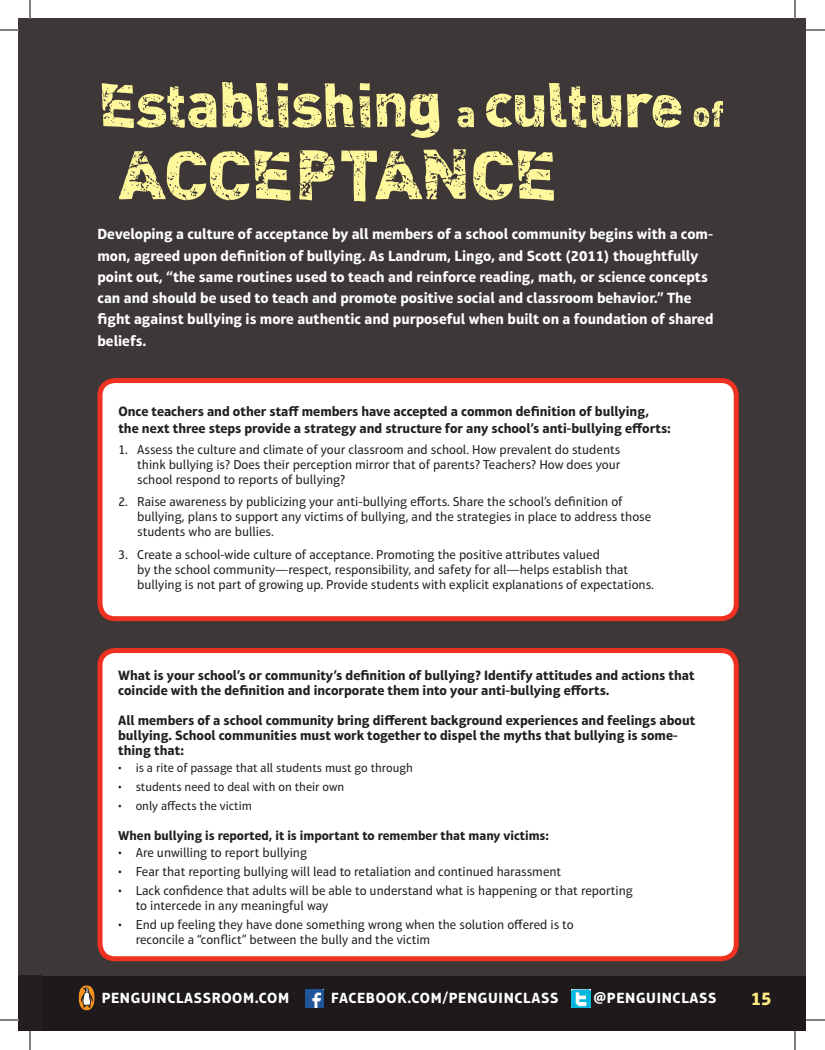
<style>
.page{position:relative;width:825px;height:1050px;background:#fff}
.page>*{position:absolute;margin:0;border:0;box-sizing:border-box;transform-origin:0 0}
.t1{font:700 18.75px "Aptifer Sans LT Pro";color:#ffeb82}
.t2{font:700 15px/21.2px "Aptifer Sans LT Pro";color:#fff}
.t3{font:700 15px "Aptifer Sans LT Pro";letter-spacing:.045em;color:#fff}
.t4{font:700 13.75px/15px "Aptifer Sans LT Pro";color:#231f20}
.t5{font:13.12px/15px "Aptifer Sans LT Pro";color:#231f20}
.t6{font:700 13.12px "Aptifer Sans LT Pro";color:#231f20}
.t7{font:12.5px "Aptifer Sans LT Pro";color:#231f20}
</style>
<div class="page">
<div style="left:19px;top:19px;width:787px;height:1011px;background:#3d3837"></div>
<svg style="left:119px;top:149px;width:435px;height:53px"></svg>
<svg style="left:102px;top:82px;width:621px;height:56px"></svg>
<div style="left:100px;top:381px;width:636px;height:238px;background:#fff;border-radius:15px"></div>
<div style="left:98px;top:378px;width:641px;height:243px;border:5px solid #ef3122;border-radius:15px"></div>
<div style="left:100px;top:651px;width:636px;height:308px;background:#fff;border-radius:15px"></div>
<div style="left:98px;top:648px;width:641px;height:313px;border:5px solid #ef3122;border-radius:15px"></div>
<div style="left:19px;top:976px;width:787px;height:55px;background:#1e1a1b"></div>
<svg style="left:78px;top:985px;width:17px;height:26px"></svg>
<img style="left:572px;top:989px;width:18px;height:19px">
<img style="left:305px;top:989px;width:18px;height:19px">
<div style="left:19px;top:975px;width:23px;height:55px;background:#231f20"></div>
<svg style="left:0;top:29px;width:19px;height:2px"></svg>
<svg style="left:806px;top:29px;width:19px;height:2px"></svg>
<svg style="left:0;top:1019px;width:19px;height:2px"></svg>
<svg style="left:806px;top:1019px;width:19px;height:2px"></svg>
<svg style="left:29px;top:0;width:2px;height:19px"></svg>
<svg style="left:29px;top:1031px;width:2px;height:19px"></svg>
<svg style="left:794px;top:0;width:2px;height:19px"></svg>
<svg style="left:794px;top:1031px;width:2px;height:19px"></svg>
<p class="t2" style="left:98px;top:223px;width:617px">Developing a culture of acceptance by all members of a school community begins with a com&shy;mon, agreed upon definition of bullying. As Landrum, Lingo, and Scott (2011) thoughtfully point out, “the same routines used to teach and reinforce reading, math, or science concepts can and should be used to teach and promote positive social and classroom behavior.” The fight against bullying is more authentic and purposeful when built on a foundation of shared beliefs.</p>
<p class="t4" style="left:118px;top:404px;width:554px;line-height:16.2px">Once teachers and other staff members have accepted a common definition of bullying, the next three steps provide a strategy and structure for any school’s anti-bullying efforts:</p>
<p class="t5" style="left:137px;top:442px;width:485px;text-align:justify;text-indent:-19px">1. Assess the culture and climate of your classroom and school. How prevalent do students think bullying is? Does their perception mirror that of parents? Teachers? How does your school respond to reports of bullying?</p>
<p class="t5" style="left:137px;top:495px;width:516px;text-indent:-19px">2. Raise awareness by publicizing your anti-bullying efforts. Share the school’s definition of bullying, plans to support any victims of bullying, and the strategies in place to address those students who are bullies.</p>
<p class="t5" style="left:137px;top:547px;width:518px;text-indent:-19px">3. Create a school-wide culture of acceptance. Promoting the positive attributes valued<br>by the school community—respect, responsibility, and safety for all—helps establish that bullying is not part of growing up. Provide students with explicit explanations of expectations.</p>
<p class="t4" style="left:118px;top:668px;width:578px">What is your school’s or community’s definition of bullying? Identify attitudes and actions that coincide with the definition and incorporate them into your anti-bullying efforts.</p>
<p class="t4" style="left:118px;top:713px;width:579px">All members of a school community bring different background experiences and feelings about bullying. School communities must work together to dispel the myths that bullying is some&shy;thing that:</p>
<p class="t7" style="left:118px;top:761px;width:296px">• is a rite of passage that all students must go through</p>
<p class="t7" style="left:118px;top:780px;width:228px">• students need to deal with on their own</p>
<p class="t7" style="left:118px;top:799px;width:135px">• only affects the victim</p>
<p class="t6" style="left:118px;top:828px;width:432px">When bullying is reported, it is important to remember that many victims:</p>
<p class="t5" style="left:118px;top:846px;width:190px">• Are unwilling to report bullying</p>
<p class="t5" style="left:118px;top:864px;width:445px">• Fear that reporting bullying will lead to retaliation and continued harassment</p>
<p class="t5" style="left:136px;top:883px;width:499px;text-indent:-17px">• Lack confidence that adults will be able to understand what is happening or that reporting to intercede in any meaningful way</p>
<p class="t5" style="left:136px;top:917px;width:440px;text-indent:-17px">• End up feeling they have done something wrong when the solution offered is to reconcile a “conflict” between the bully and the victim</p>
<p class="t3" style="left:102px;top:989px;width:189px">PENGUINCLASSROOM.COM</p>
<p class="t3" style="left:331px;top:989px;width:229px">FACEBOOK.COM/PENGUINCLASS</p>
<p class="t3" style="left:594px;top:989px;width:124px">@PENGUINCLASS</p>
<p class="t1" style="left:751px;top:987px;width:22px">15</p>
</div>
